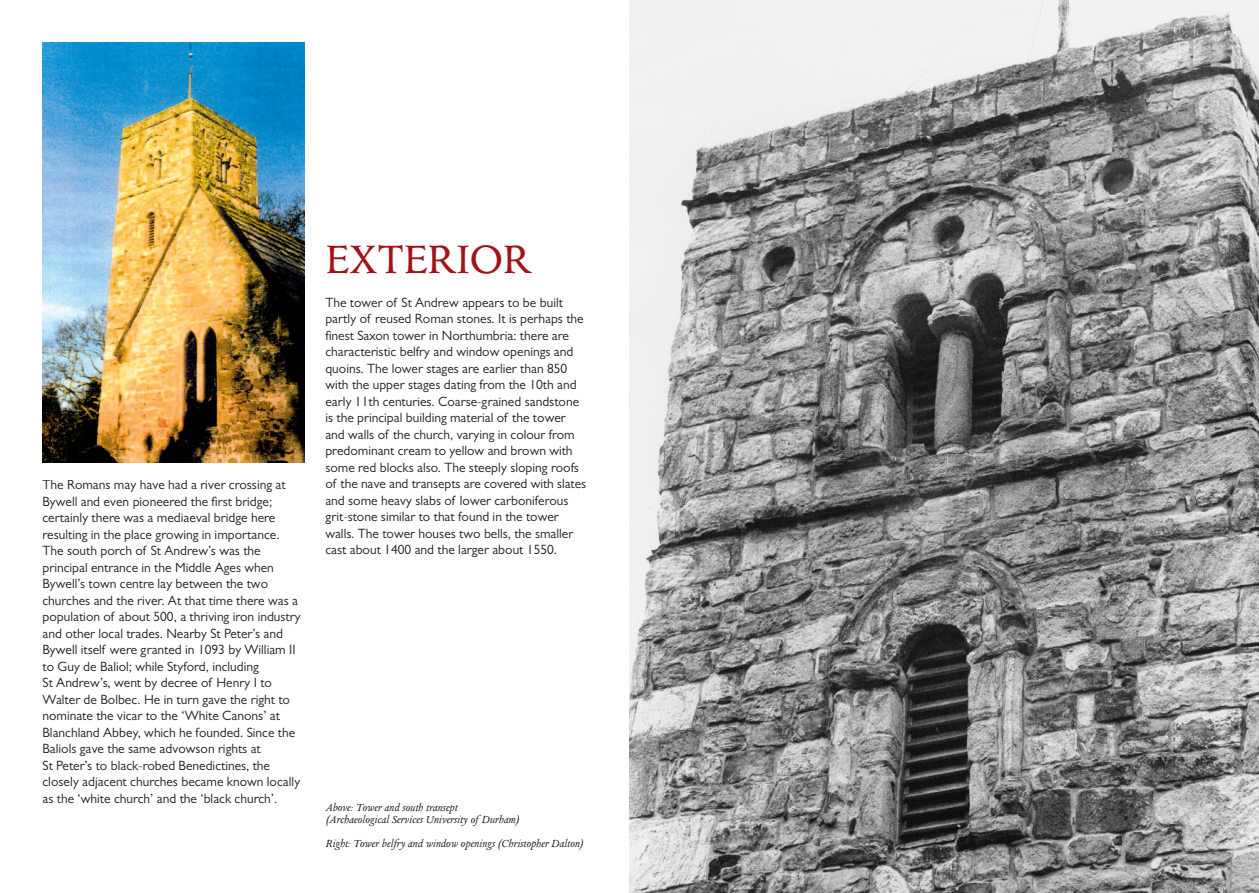
<style>
.page{position:relative;width:1259px;height:893px;background:#fff}
.page>*{position:absolute;margin:0;border:0;box-sizing:border-box;transform-origin:0 0}
.t1{font:45px "Columbus";letter-spacing:-.01em;color:#a31217}
.t2{font:13.5px/16.5px "Gill Sans";color:#231f20}
.t3{font:italic 12px/12px "Columbus";color:#231f20}
</style>
<div class="page">
<img style="left:43px;top:43px;width:261px;height:419px">
<img style="left:629px;top:0;width:630px;height:893px">
<p class="t2" style="left:43px;top:478px;width:260px">The Romans may have had a river crossing at Bywell and even pioneered the first bridge; certainly there was a mediaeval bridge here resulting in the place growing in importance.<br>The south porch of St Andrew’s was the principal entrance in the Middle Ages when Bywell’s town centre lay between the two churches and the river. At that time there was a population of about 500, a thriving iron industry and other local trades. Nearby St Peter’s and Bywell itself were granted in 1093 by William II to Guy de Baliol; while Styford, including<br>St Andrew’s, went by decree of Henry I to Walter de Bolbec. He in turn gave the right to nominate the vicar to the ‘White Canons’ at Blanchland Abbey, which he founded. Since the Baliols gave the same advowson rights at<br>St Peter’s to black-robed Benedictines, the closely adjacent churches became known locally as the ‘white church’ and the ‘black church’.</p>
<h1 class="t1" style="left:325px;top:242px;width:208px">EXTERIOR</h1>
<p class="t2" style="left:325px;top:295px;width:262px">The tower of St Andrew appears to be built partly of reused Roman stones. It is perhaps the finest Saxon tower in Northumbria: there are characteristic belfry and window openings and quoins. The lower stages are earlier than 850 with the upper stages dating from the 10th and early 11th centuries. Coarse-grained sandstone is the principal building material of the tower and walls of the church, varying in colour from predominant cream to yellow and brown with some red blocks also. The steeply sloping roofs of the nave and transepts are covered with slates and some heavy slabs of lower carboniferous grit-stone similar to that found in the tower walls. The tower houses two bells, the smaller cast about 1400 and the larger about 1550.</p>
<p class="t3" style="left:325px;top:803px;width:195px">Above: Tower and south transept (Archaeological Services University of Durham)</p>
<p class="t3" style="left:325px;top:839px;width:259px">Right: Tower belfry and window openings (Christopher Dalton)</p>
</div>
